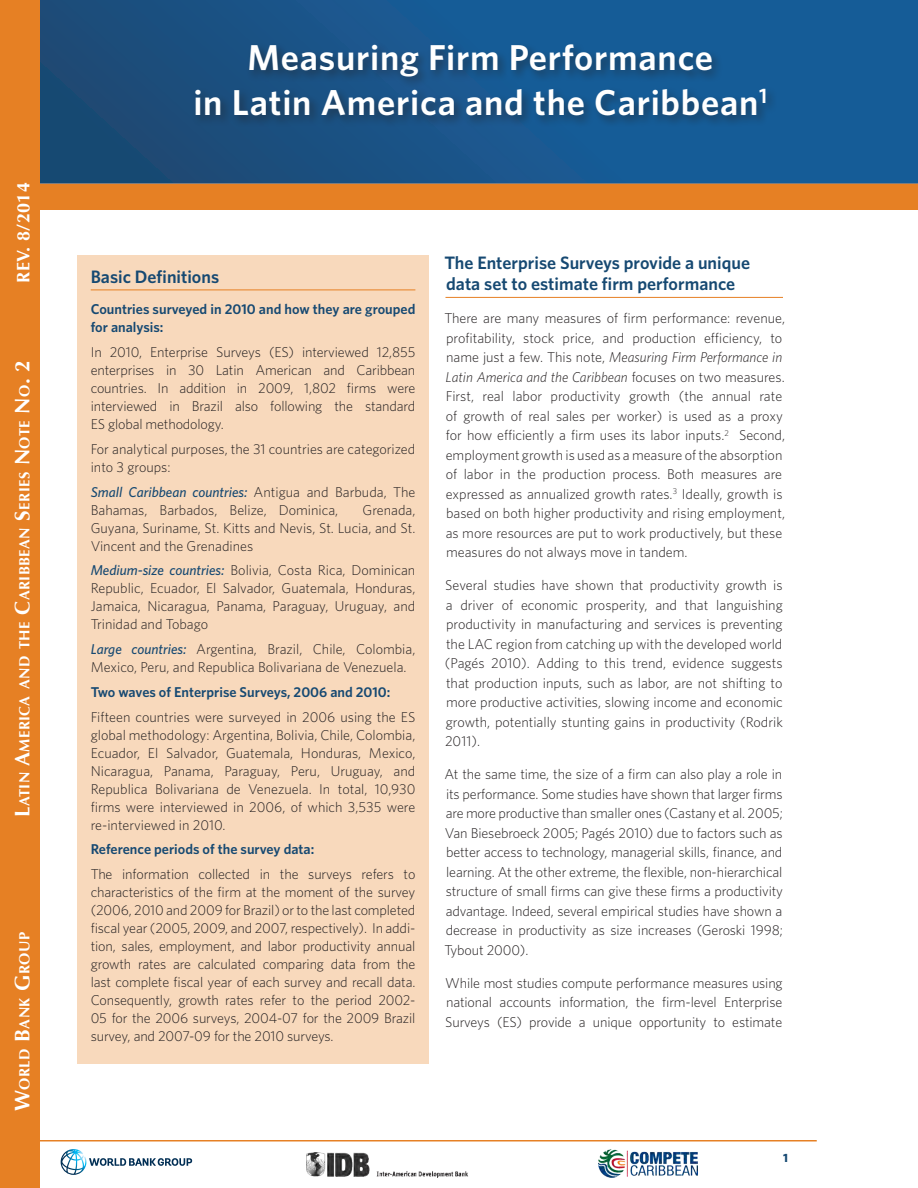
<style>
.page{position:relative;width:918px;height:1188px;background:#fff}
.page>*{position:absolute;margin:0;border:0;box-sizing:border-box;transform-origin:0 0}
.t1{font:600 36px "Whitney";letter-spacing:.02em;color:#fff}
.Subhead_1{font:600 18px/21px "Whitney";color:#164972}
.Folio-Orange_Bar{font:700 18px "Optima";color:#fff}
.Folio-Orange_Bar-2{font:700 14.7px "Optima";letter-spacing:.03em;color:#fff}
.Text{font:300 14.25px/19.5px "Whitney";color:#231f20;text-align:justify}
.Text_Box{font:300 14.25px/18px "Whitney";color:#231f20;text-align:justify}
.Text_Box-2{font:600 14.25px/18px "Whitney";color:#164972}
.t2{font:700 12px "Whitney";color:#164972}
.s1{font-size:21px}
.s2{font-weight:500;font-style:italic;color:#164972}
.s3{font-style:italic}
</style>
<div class="page">
<hr style="left:0;top:1140px;width:817px;height:2px;background:#e68024">
<img style="left:306px;top:1152px;width:162px;height:26px">
<img style="left:598px;top:1150px;width:100px;height:28px">
<svg style="left:61px;top:1149px;width:131px;height:26px"></svg>
<div style="left:0;top:0;width:918px;height:182px;background:linear-gradient(to right,#1d4a75,#1461a0)"></div>
<div style="left:0;top:185px;width:918px;height:25px;background:#e68024"></div>
<div style="left:0;top:0;width:39px;height:1188px;background:#e68024"></div>
<div style="left:192px;top:41px;width:586px;height:87px;background:#231f20;opacity:.5"></div>
<hr style="left:446px;top:297px;width:337px;height:1px;background:#e68024">
<div style="left:77px;top:255px;width:352px;height:809px;background:#f8d9bc"></div>
<hr style="left:91px;top:290px;width:324px;height:1px;background:#e68024">
<p class="Folio-Orange_Bar" style="left:13px;top:283px;width:102px;rotate:-90deg">REV. 8/2014</p>
<p class="Folio-Orange_Bar-2" style="left:16px;top:817px;width:459px;rotate:-90deg"><span class="s1">L</span>atin <span class="s1">A</span>merica and the <span class="s1">C</span>aribbean <span class="s1">S</span>eries <span class="s1">N</span> ote <span class="s1">N</span> o<span class="s1">. 2</span></p>
<p class="Folio-Orange_Bar-2" style="left:16px;top:1111px;width:181px;rotate:-90deg"><span class="s1">W</span>orld <span class="s1">B</span>ank <span class="s1">G</span>roup</p>
<p class="t1" style="left:248px;top:34px;width:467px">Measuring Firm Performance</p>
<p class="t1" style="left:193px;top:79px;width:575px">in Latin America and the Caribbean<sup>1</sup></p>
<p class="Subhead_1" style="left:91px;top:266px;width:130px">Basic Definitions</p>
<p class="Text_Box-2" style="left:91px;top:300px;width:326px">Countries surveyed in 2010 and how they are grouped for analysis:</p>
<p class="Text_Box" style="left:91px;top:343px;width:326px">In 2010, Enterprise Surveys (ES) interviewed 12,855 enterprises in 30 Latin American and Caribbean countries. In addition in 2009, 1,802 firms were interviewed in Brazil also following the standard ES global methodology.</p>
<p class="Text_Box" style="left:91px;top:439px;width:326px">For analytical purposes, the 31 countries are categorized into 3 groups:</p>
<p class="Text_Box" style="left:91px;top:482px;width:326px"><span class="s2">Small Caribbean countries:</span> Antigua and Barbuda, The<br>Bahamas, Barbados, Belize, Dominica,</p>
<p class="Text_Box" style="left:91px;top:500px;width:326px;text-indent:272px">Grenada, Guyana, Suriname, St. Kitts and Nevis, St. Lucia, and St.<br>Vincent and the Grenadines</p>
<p class="Text_Box" style="left:91px;top:561px;width:326px"><span class="s2">Medium-size countries:</span> Bolivia, Costa Rica, Dominican Republic, Ecuador, El Salvador, Guatemala, Honduras, Jamaica, Nicaragua, Panama, Paraguay, Uruguay, and Trinidad and Tobago</p>
<p class="Text_Box" style="left:91px;top:640px;width:326px"><span class="s2">Large countries:</span> Argentina, Brazil, Chile, Colombia,<br>Mexico, Peru, and Republica Bolivariana de Venezuela.</p>
<p class="Text_Box-2" style="left:91px;top:683px;width:301px">Two waves of Enterprise Surveys, 2006 and 2010:</p>
<p class="Text_Box" style="left:91px;top:707px;width:326px">Fifteen countries were surveyed in 2006 using the ES global methodology: Argentina, Bolivia, Chile, Colombia, Ecuador, El Salvador, Guatemala, Honduras, Mexico, Nicaragua, Panama, Paraguay, Peru, Uruguay, and Republica Bolivariana de Venezuela. In total, 10,930 firms were interviewed in 2006, of which 3,535 were re-interviewed in 2010.</p>
<p class="Text_Box-2" style="left:91px;top:840px;width:225px">Reference periods of the survey data:</p>
<p class="Text_Box" style="left:91px;top:865px;width:326px">The information collected in the surveys refers to characteristics of the firm at the moment of the survey (2006, 2010 and 2009 for Brazil) or to the last completed fiscal year (2005, 2009, and 2007, respectively). In addi&shy;tion, sales, employment, and labor productivity annual growth rates are calculated comparing data from the last complete fiscal year of each survey and recall data.<br>Consequently, growth rates refer to the period 2002- 05 for the 2006 surveys, 2004-07 for the 2009 Brazil survey, and 2007-09 for the 2010 surveys.</p>
<p class="Subhead_1" style="left:444px;top:252px;width:307px">The Enterprise Surveys provide a unique data set to estimate firm performance</p>
<p class="Text" style="left:444px;top:308px;width:342px;text-align:left">There are many measures of firm performance: revenue, profitability, stock price, and production efficiency, to name just a few. This note, <span class="s3">Measuring Firm Performance in Latin America and the Caribbean</span> focuses on two measures.<br>First, real labor productivity growth (the annual rate of growth of real sales per worker) is used as a proxy for how efficiently a firm uses its labor inputs.<sup>2</sup> Second, employment growth is used as a measure of the absorption of labor in the production process. Both measures are expressed as annualized growth rates.<sup>3</sup> Ideally, growth is based on both higher productivity and rising employment, as more resources are put to work productively, but these measures do not always move in tandem.</p>
<p class="Text" style="left:445px;top:575px;width:339px">Several studies have shown that productivity growth is a driver of economic prosperity, and that languishing productivity in manufacturing and services is preventing the LAC region from catching up with the developed world (Pagés 2010). Adding to this trend, evidence suggests that production inputs, such as labor, are not shifting to more productive activities, slowing income and economic growth, potentially stunting gains in productivity (Rodrik 2011).</p>
<p class="Text" style="left:444px;top:764px;width:340px">At the same time, the size of a firm can also play a role in its performance. Some studies have shown that larger firms are more productive than smaller ones (Castany et al. 2005; Van Biesebroeck 2005; Pagés 2010) due to factors such as better access to technology, managerial skills, finance, and learning. At the other extreme, the flexible, non-hierarchical structure of small firms can give these firms a productivity advantage. Indeed, several empirical studies have shown a decrease in productivity as size increases (Geroski 1998; Tybout 2000).</p>
<p class="Text" style="left:445px;top:973px;width:339px">While most studies compute performance measures using national accounts information, the firm-level Enterprise Surveys (ES) provide a unique opportunity to estimate</p>
<p class="t2" style="left:783px;top:1150px;width:6px">1</p>
</div>
